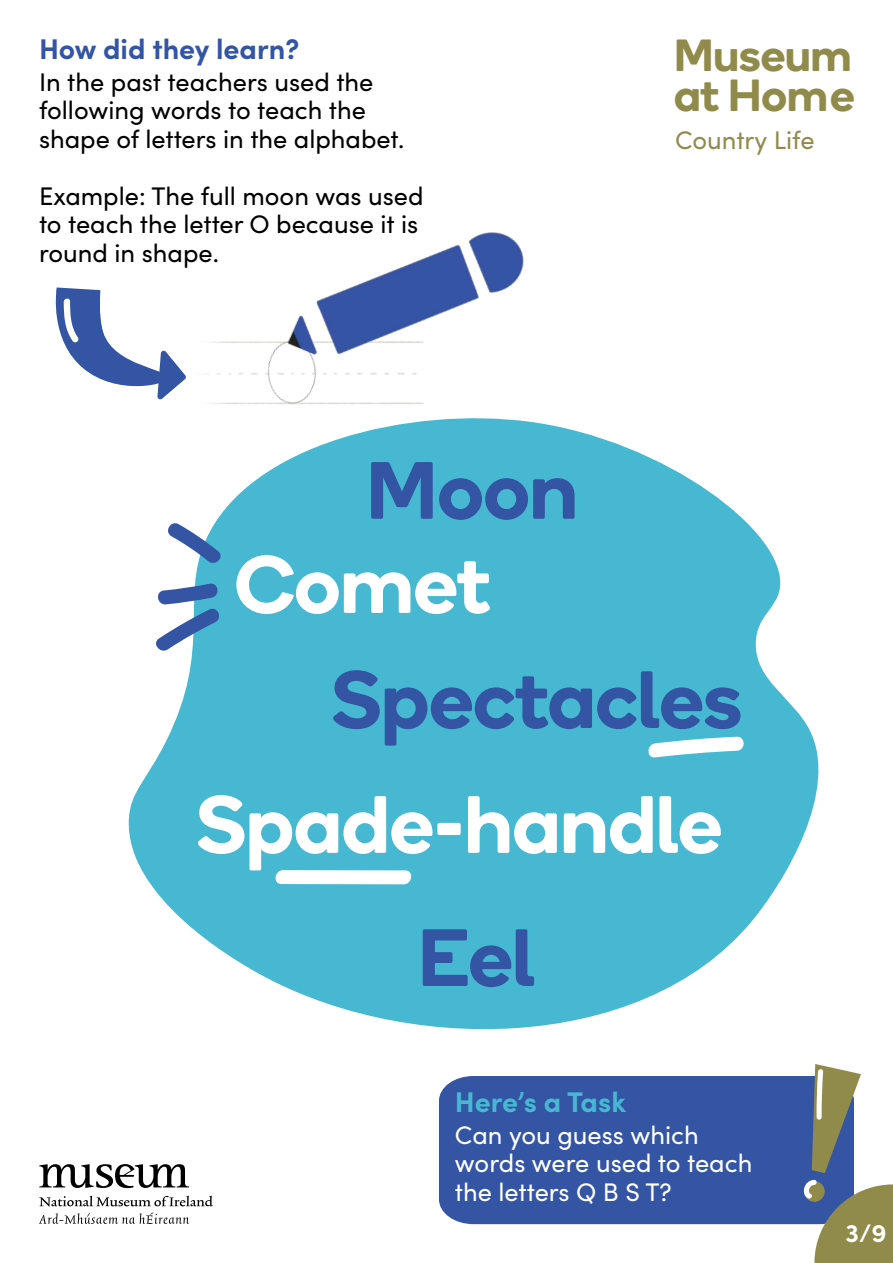
<style>
.page{position:relative;width:893px;height:1263px;background:#fff}
.page>*{position:absolute;margin:0;border:0;box-sizing:border-box;transform-origin:0 0}
.t1{font:600 81px "Boing";color:#fff}
.t2{font:600 45px/40.5px "Boing";color:#918b4b}
.t3{font:700 28.5px "Sofia Pro";color:#3454a4}
.t4{font:700 28.5px "Sofia Pro";letter-spacing:-.005em;color:#47b8d2}
.t5{font:25.5px/28.5px "Sofia Pro";color:#000}
.t6{font:25.5px/28.5px "Sofia Pro";color:#fff}
.t7{font:25.5px "Sofia Pro";color:#918b4b}
.t8{font:700 25.5px "Sofia Pro";color:#fff}
</style>
<div class="page">
<svg style="left:39px;top:1164px;width:150px;height:24px"></svg>
<svg style="left:39px;top:1196px;width:174px;height:28px"></svg>
<svg style="left:128px;top:433px;width:691px;height:597px;fill:#47b8d2"></svg>
<svg style="left:164px;top:520px;width:61px;height:47px"></svg>
<svg style="left:151px;top:582px;width:72px;height:72px"></svg>
<svg style="left:272px;top:870px;width:142px;height:14px"></svg>
<svg style="left:371px;top:510px;width:204px;height:10px;background:#3e8abd"></svg>
<svg style="left:236px;top:555px;width:254px;height:59px"></svg>
<svg style="left:333px;top:670px;width:413px;height:88px;background:#479cc5"></svg>
<svg style="left:423px;top:929px;width:111px;height:58px;background:#3c83b9"></svg>
<div style="left:439px;top:1076px;width:415px;height:148px;background:#3454a4"></div>
<svg style="left:812px;top:1064px;width:49px;height:109px"></svg>
<img style="left:162px;top:232px;width:423px;height:278px">
<svg style="left:55px;top:287px;width:131px;height:113px"></svg>
<svg style="left:803px;top:1180px;width:90px;height:83px;background:#8e9073"></svg>
<p class="t3" style="left:39px;top:27px;width:262px">How did they learn?</p>
<p class="t5" style="left:39px;top:66px;width:367px">In the past teachers used the following words to teach the shape of letters in the alphabet.</p>
<p class="t5" style="left:39px;top:180px;width:386px">Example: The full moon was used to teach the letter O because it is round in shape.</p>
<h2 class="t2" style="left:674px;top:34px;width:182px">Museum at Home</h2>
<p class="t7" style="left:675px;top:121px;width:141px">Country Life</p>
<p class="t1" style="left:196px;top:769px;width:527px">Spade-handle</p>
<p class="t4" style="left:455px;top:1080px;width:173px">Here’s a Task</p>
<p class="t6" style="left:455px;top:1119px;width:299px">Can you guess which words were used to teach the letters Q B S T?</p>
<p class="t8" style="left:845px;top:1213px;width:42px">3/9</p>
</div>
